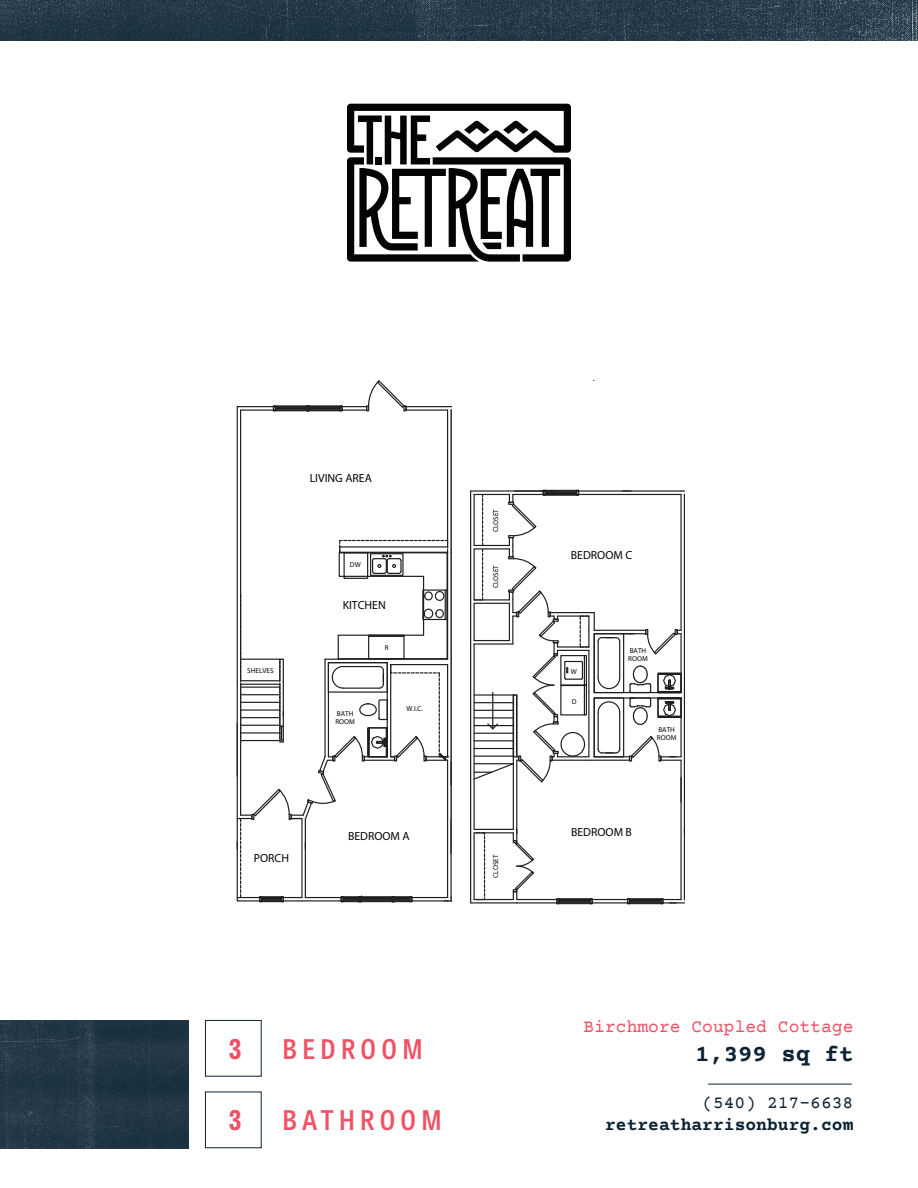
<style>
.page{position:relative;width:918px;height:1188px;background:#fff}
.page>*{position:absolute;margin:0;border:0;box-sizing:border-box;transform-origin:0 0}
.t1{font:600 semi-condensed 27px "Tablet Gothic";letter-spacing:.2em;color:#ef5265}
.t2{font:700 semi-condensed 27px "Tablet Gothic";color:#ef5265}
.t3{font:700 24px "Courier Prime";color:#0b2233}
.t4{font:700 18px "Courier Prime";color:#0b2233}
.t5{font:18px "Courier Prime";color:#ef5265}
.t6{font:18px "Courier Prime";color:#0b2233}
.t7{font:11.7px "Interstate";color:#040503}
.t8{font:7.2px/8.7px "Interstate";color:#040503}
</style>
<div class="page">
<img style="left:0;top:1020px;width:189px;height:128px">
<img style="left:0;top:0;width:918px;height:40px">
<div style="left:205px;top:1020px;width:57px;height:57px;border:1px solid #0b2233"></div>
<svg style="left:347px;top:104px;width:224px;height:158px"></svg>
<hr style="left:708px;top:1084px;width:144px;height:1px;background:#0b2233">
<svg style="left:236px;top:380px;width:449px;height:524px"></svg>
<p class="t8" style="left:247px;top:666px;width:28px">SHELVES</p>
<h3 class="t7" style="left:310px;top:471px;width:64px">LIVING AREA</h3>
<p class="t8" style="left:350px;top:561px;width:12px">DW</p>
<h3 class="t7" style="left:343px;top:598px;width:45px">KITCHEN</h3>
<p class="t8" style="left:385px;top:643px;width:5px">R</p>
<p class="t8" style="left:335px;top:709px;width:21px">BATH<br>ROOM</p>
<p class="t8" style="left:406px;top:704px;width:18px">W.I.C.</p>
<h3 class="t7" style="left:254px;top:851px;width:37px">PORCH</h3>
<h3 class="t7" style="left:348px;top:829px;width:63px">BEDROOM A</h3>
<p class="t8" style="left:491px;top:532px;width:25px;rotate:-90deg">CLOSET</p>
<p class="t8" style="left:491px;top:588px;width:25px;rotate:-90deg">CLOSET</p>
<p class="t8" style="left:491px;top:878px;width:25px;rotate:-90deg">CLOSET</p>
<h1 class="t2" style="left:229px;top:1030px;width:14px">3</h1>
<h1 class="t1" style="left:282px;top:1030px;width:142px">BEDROOM</h1>
<h1 class="t2" style="left:229px;top:1101px;width:14px">3</h1>
<h1 class="t1" style="left:282px;top:1102px;width:161px">BATHROOM</h1>
<h3 class="t7" style="left:571px;top:548px;width:63px">BEDROOM C</h3>
<p class="t8" style="left:571px;top:667px;width:8px">W</p>
<p class="t8" style="left:572px;top:697px;width:6px">D</p>
<p class="t8" style="left:628px;top:646px;width:21px">BATH<br>ROOM</p>
<p class="t8" style="left:657px;top:725px;width:21px">BATH<br>ROOM</p>
<h3 class="t7" style="left:571px;top:824px;width:62px">BEDROOM B</h3>
<h3 class="t5" style="left:583px;top:1016px;width:272px">Birchmore Coupled Cottage</h3>
<h2 class="t3" style="left:695px;top:1040px;width:160px">1,399 sq ft</h2>
<h3 class="t6" style="left:702px;top:1093px;width:153px">(540) 217-6638</h3>
<h3 class="t4" style="left:605px;top:1114px;width:250px">retreatharrisonburg.com</h3>
</div>
